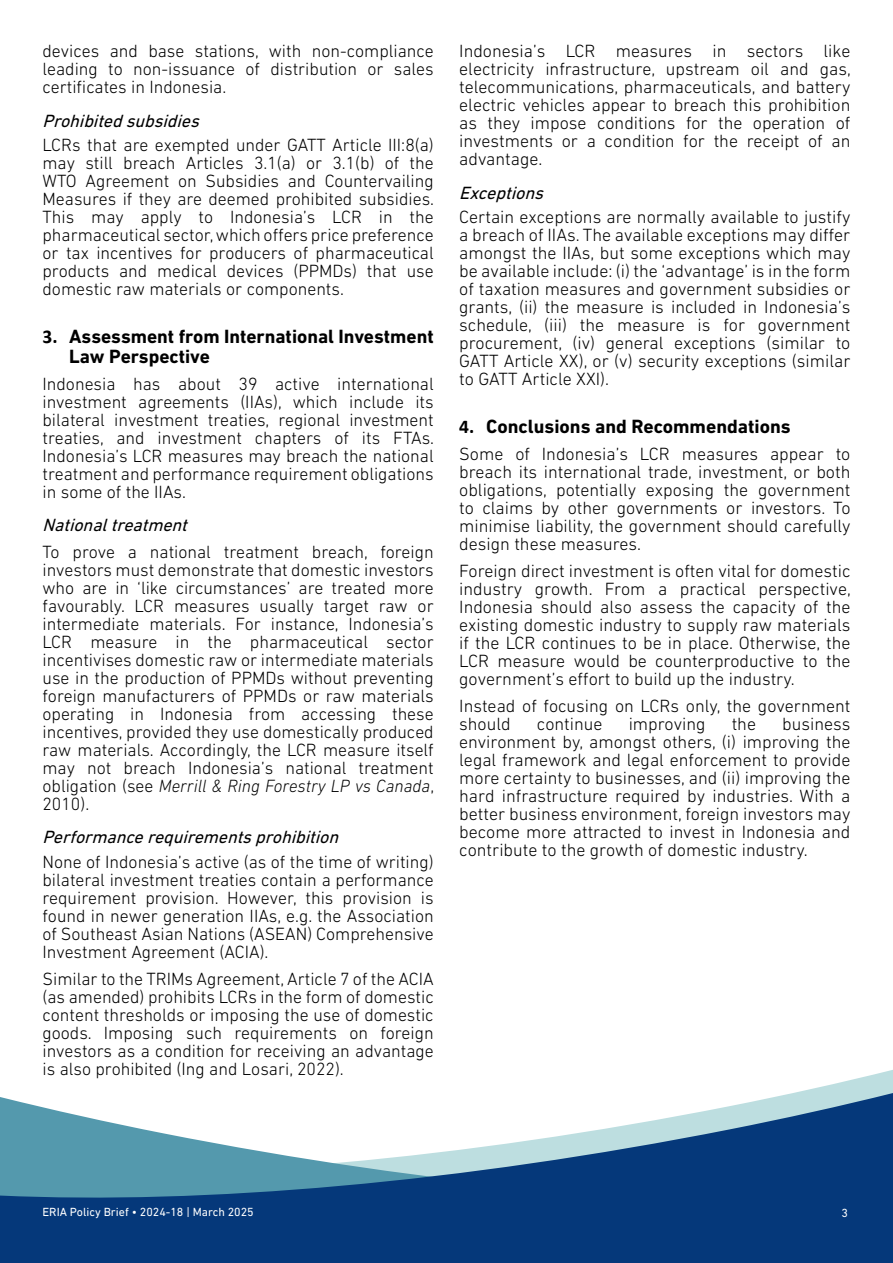
<style>
.page{position:relative;width:893px;height:1263px;background:#fff}
.page>*{position:absolute;margin:0;border:0;box-sizing:border-box;transform-origin:0 0}
.t1{font:700 19.5px/19.5px "DIN Next LT Pro";color:#000}
.t2{font:300 18px/18px "DIN Next LT Pro";color:#000;text-align:justify}
.t3{font:italic 18px "DIN Next LT Pro";color:#000}
.t4{font:12px "DIN Next LT Pro";color:#fff}
.s1{font-family:"Calibri"}
.s2{font-style:italic}
</style>
<div class="page">
<svg style="left:794px;top:1070px;width:99px;height:23px"></svg>
<svg style="left:0;top:1093px;width:893px;height:170px;fill:#05387a"></svg>
<p class="t2" style="left:43px;top:41px;width:393px">devices and base stations, with non-compliance leading to non-issuance of distribution or sales certificates in Indonesia.</p>
<p class="t3" style="left:43px;top:111px;width:163px">Prohibitedsubsidies</p>
<p class="t2" style="left:43px;top:136px;width:393px">LCRs that are exempted under GATT Article III:8(a) may still breach Articles 3.1(a) or 3.1(b) of the WTO Agreement on Subsidies and Countervailing Measures if they are deemed prohibited subsidies.<br>This may apply to Indonesia’s LCR in the pharmaceutical sector, which offers price preference or tax incentives for producers of pharmaceutical products and medical devices (PPMDs) that use domestic raw materials or components.</p>
<p class="t1" style="left:69px;top:327px;width:366px;text-indent:-27px"><span class="s1">3.</span> Assessment from International Investment<br>Law Perspective</p>
<p class="t2" style="left:43px;top:374px;width:393px">Indonesia has about 39 active international investment agreements (IIAs), which include its bilateral investment treaties, regional investment treaties, and investment chapters of its FTAs.<br>Indonesia’s LCR measures may breach the national treatment and performance requirement obligations in some of the IIAs.</p>
<p class="t3" style="left:43px;top:514px;width:151px">Nationaltreatment</p>
<p class="t2" style="left:43px;top:542px;width:393px">To prove a national treatment breach, foreign investors must demonstrate that domestic investors who are in ‘like circumstances’ are treated more favourably. LCR measures usually target raw or intermediate materials. For instance, Indonesia’s LCR measure in the pharmaceutical sector incentivises domestic raw or intermediate materials use in the production of PPMDs without preventing foreign manufacturers of PPMDs or raw materials operating in Indonesia from accessing these incentives, provided they use domestically produced raw materials. Accordingly, the LCR measure itself may not breach Indonesia’s national treatment obligation (see <span class="s2">Merrill &amp; Ring Forestry LP vs Canada</span>, 2010).</p>
<p class="t3" style="left:43px;top:826px;width:303px">Performancerequirementsprohibition</p>
<p class="t2" style="left:43px;top:853px;width:393px">None of Indonesia’s active (as of the time of writing) bilateral investment treaties contain a performance requirement provision. However, this provision is found in newer generation IIAs, e.g. the Association of Southeast Asian Nations (ASEAN) Comprehensive Investment Agreement (ACIA).</p>
<p class="t2" style="left:43px;top:970px;width:393px">Similar to the TRIMs Agreement, Article 7 of the ACIA (as amended) prohibits LCRs in the form of domestic content thresholds or imposing the use of domestic goods. Imposing such requirements on foreign investors as a condition for receiving an advantage is also prohibited (Ing and Losari, 2022).</p>
<p class="t2" style="left:459px;top:41px;width:393px">Indonesia’s LCR measures in sectors like electricity infrastructure, upstream oil and gas, telecommunications, pharmaceuticals, and battery electric vehicles appear to breach this prohibition as they impose conditions for the operation of investments or a condition for the receipt of an advantage.</p>
<p class="t3" style="left:459px;top:183px;width:91px">Exceptions</p>
<p class="t2" style="left:459px;top:208px;width:393px">Certain exceptions are normally available to justify a breach of IIAs. The available exceptions may differ amongst the IIAs, but some exceptions which may be available include: (i) the ‘advantage’ is in the form of taxation measures and government subsidies or grants, (ii) the measure is included in Indonesia’s schedule, (iii) the measure is for government procurement, (iv) general exceptions (similar to GATT Article XX), or (v) security exceptions (similar to GATT Article XXI).</p>
<p class="t1" style="left:459px;top:417px;width:333px"><span class="s1">4.</span> Conclusions and Recommendations</p>
<p class="t2" style="left:459px;top:445px;width:393px">Some of Indonesia’s LCR measures appear to breach its international trade, investment, or both obligations, potentially exposing the government to claims by other governments or investors. To minimise liability, the government should carefully design these measures.</p>
<p class="t2" style="left:459px;top:562px;width:393px">Foreign direct investment is often vital for domestic industry growth. From a practical perspective, Indonesia should also assess the capacity of the existing domestic industry to supply raw materials if the LCR continues to be in place. Otherwise, the LCR measure would be counterproductive to the government’s effort to build up the industry.</p>
<p class="t2" style="left:459px;top:697px;width:393px">Instead of focusing on LCRs only, the government should</p>
<p class="t2" style="left:459px;top:715px;width:393px;text-indent:323px">business environment by, amongst others, (i) improving the legal framework and legal enforcement to provide more certainty to businesses, and (ii) improving the hard infrastructure required by industries. With a better business environment, foreign investors may become more attracted to invest in Indonesia and contribute to the growth of domestic industry.</p>
<p class="t2" style="left:537px;top:715px;width:67px">continue</p>
<p class="t2" style="left:629px;top:715px;width:78px">improving</p>
<p class="t2" style="left:732px;top:715px;width:26px">the</p>
<p class="t4" style="left:43px;top:1205px;width:213px">ERIA Policy Brief • 2024-18 | March 2025</p>
<p class="t4" style="left:841px;top:1206px;width:8px">3</p>
</div>
